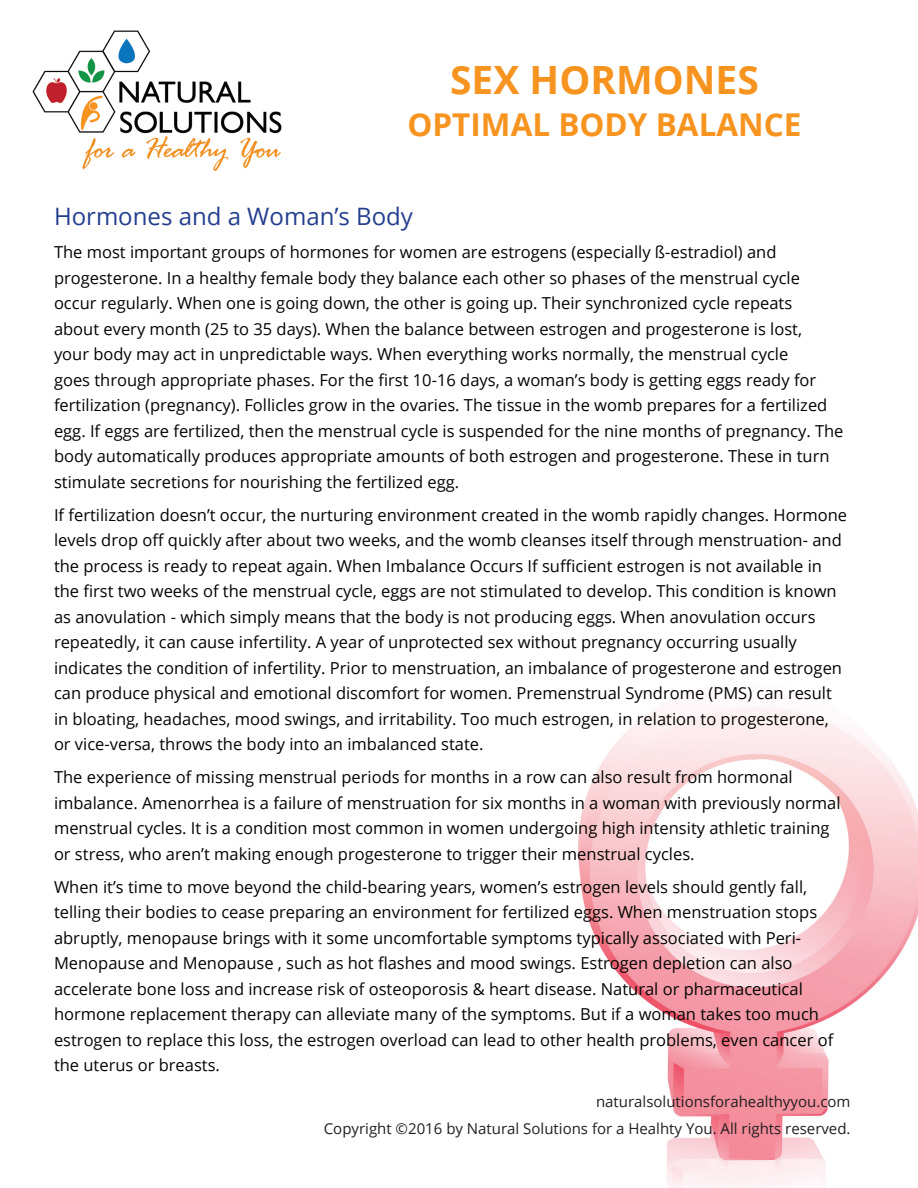
<style>
.page{position:relative;width:918px;height:1188px;background:#fff}
.page>*{position:absolute;margin:0;border:0;box-sizing:border-box;transform-origin:0 0}
.t1{font:700 39px "Open Sans";color:#f79420}
.t2{font:700 31.5px "Open Sans";color:#f79420}
.t3{font:24px "Open Sans";color:#253f8e}
.t4{font:16.5px/25.5px "Open Sans";color:#040503}
.t5{font:15px/27px "Open Sans";color:#231f20;text-align:right}
</style>
<div class="page">
<img style="left:578px;top:706px;width:340px;height:482px">
<img style="left:32px;top:31px;width:250px;height:139px">
<h1 class="t1" style="left:450px;top:52px;width:310px">SEX HORMONES</h1>
<h2 class="t2" style="left:407px;top:102px;width:396px">OPTIMAL BODY BALANCE</h2>
<h3 class="t3" style="left:54px;top:200px;width:361px">Hormones and a Woman’s Body</h3>
<p class="t4" style="left:54px;top:239px;width:791px">The most important groups of hormones for women are estrogens (especially ß-estradiol) and progesterone. In a healthy female body they balance each other so phases of the menstrual cycle occur regularly. When one is going down, the other is going up. Their synchronized cycle repeats<br>about every month (25 to 35 days). When the balance between estrogen and progesterone is lost,<br>your body may act in unpredictable ways. When everything works normally, the menstrual cycle<br>goes through appropriate phases. For the first 10-16 days, a woman’s body is getting eggs ready for fertilization (pregnancy). Follicles grow in the ovaries. The tissue in the womb prepares for a fertilized egg. If eggs are fertilized, then the menstrual cycle is suspended for the nine months of pregnancy. The body automatically produces appropriate amounts of both estrogen and progesterone. These in turn stimulate secretions for nourishing the fertilized egg.</p>
<p class="t4" style="left:54px;top:502px;width:795px">If fertilization doesn’t occur, the nurturing environment created in the womb rapidly changes. Hormone levels drop off quickly after about two weeks, and the womb cleanses itself through menstruation- and the process is ready to repeat again. When Imbalance Occurs If sufficient estrogen is not available in the first two weeks of the menstrual cycle, eggs are not stimulated to develop. This condition is known as anovulation - which simply means that the body is not producing eggs. When anovulation occurs repeatedly, it can cause infertility. A year of unprotected sex without pregnancy occurring usually indicates the condition of infertility. Prior to menstruation, an imbalance of progesterone and estrogen can produce physical and emotional discomfort for women. Premenstrual Syndrome (PMS) can result in bloating, headaches, mood swings, and irritability. Too much estrogen, in relation to progesterone, or vice-versa, throws the body into an imbalanced state.</p>
<p class="t4" style="left:54px;top:764px;width:788px">The experience of missing menstrual periods for months in a row can also result from hormonal imbalance. Amenorrhea is a failure of menstruation for six months in a woman with previously normal menstrual cycles. It is a condition most common in women undergoing high intensity athletic training or stress, who aren’t making enough progesterone to trigger their menstrual cycles.</p>
<p class="t4" style="left:54px;top:874px;width:781px">When it’s time to move beyond the child-bearing years, women’s estrogen levels should gently fall, telling their bodies to cease preparing an environment for fertilized eggs. When menstruation stops abruptly, menopause brings with it some uncomfortable symptoms typically associated with Peri-Menopause and Menopause , such as hot flashes and mood swings. Estrogen depletion can also accelerate bone loss and increase risk of osteoporosis &amp; heart disease. Natural or pharmaceutical hormone replacement therapy can alleviate many of the symptoms. But if a woman takes too much estrogen to replace this loss, the estrogen overload can lead to other health problems, even cancer of the uterus or breasts.</p>
<p class="t5" style="left:324px;top:1088px;width:528px">naturalsolutionsforahealthyyou.com<br>Copyright ©2016 by Natural Solutions for a Healhty You. All rights reserved.</p>
</div>
